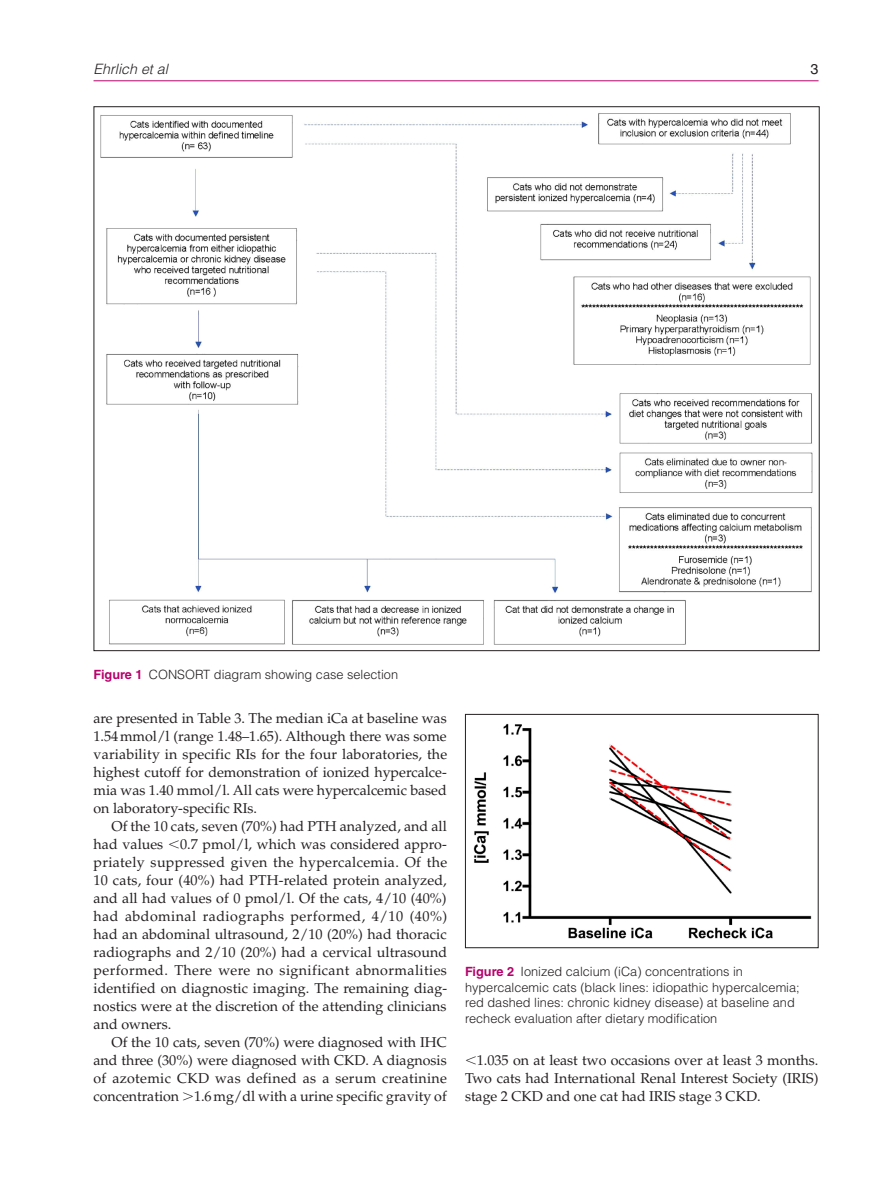
<style>
.page{position:relative;width:893px;height:1191px;background:#fff}
.page>*{position:absolute;margin:0;border:0;box-sizing:border-box;transform-origin:0 0}
.t1{font:14.25px/18px "Palatino LT Std";letter-spacing:-.005em;color:#231f20;text-align:justify}
.t2{font:italic 300 14.25px "Helvetica LT Std";color:#231f20}
.t3{font:14.25px "Helvetica LT Std";color:#231f20}
.t4{font:300 12.75px/15.8px "Helvetica LT Std";color:#231f20}
.s1{font-weight:700;color:#b6036c}
</style>
<div class="page">
<hr style="left:94px;top:80px;width:725px;height:1px;background:#b6036c">
<img style="left:100px;top:113px;width:713px;height:532px">
<img style="left:473px;top:723px;width:339px;height:216px">
<div style="left:465px;top:714px;width:354px;height:234px;border:1px solid #231f20"></div>
<p class="t2" style="left:94px;top:60px;width:76px">Ehrlich et al</p>
<p class="t3" style="left:811px;top:61px;width:9px">3</p>
<p class="t4" style="left:94px;top:666px;width:306px"><span class="s1">Figure 1</span> CONSORT diagram showing case selection</p>
<p class="t1" style="left:94px;top:709px;width:355px">are presented in Table 3. The median iCa at baseline was 1.54mmol/l (range 1.48–1.65). Although there was some variability in specific RIs for the four laboratories, the highest cutoff for demonstration of ionized hypercalce&shy;mia was 1.40 mmol/l. All cats were hypercalcemic based on laboratory-specific RIs.</p>
<p class="t1" style="left:94px;top:817px;width:355px;text-indent:18px">Of the 10 cats, seven (70%) had PTH analyzed, and all had values 0.7 pmol/l, which was considered appro&shy;priately suppressed given the hypercalcemia. Of the 10 cats, four (40%) had PTH-related protein analyzed, and all had values of 0 pmol/l. Of the cats, 4/10 (40%) had abdominal radiographs performed, 4/10 (40%) had an abdominal ultrasound, 2/10 (20%) had thoracic radiographs and 2/10 (20%) had a cervical ultrasound performed. There were no significant abnormalities identified on diagnostic imaging. The remaining diag&shy;nostics were at the discretion of the attending clinicians and owners.</p>
<p class="t1" style="left:94px;top:1033px;width:355px;text-indent:18px">Of the 10 cats, seven (70%) were diagnosed with IHC and three (30%) were diagnosed with CKD. A diagnosis of azotemic CKD was defined as a serum creatinine concentration 1.6mg/dl with a urine specific gravity of</p>
<p class="t4" style="left:465px;top:963px;width:336px"><span class="s1">Figure 2</span> Ionized calcium (iCa) concentrations in hypercalcemic cats (black lines: idiopathic hypercalcemia; red dashed lines: chronic kidney disease) at baseline and recheck evaluation after dietary modification</p>
<p class="t1" style="left:465px;top:1051px;width:355px;text-indent:12px">1.035 on at least two occasions over at least 3 months.<br>Two cats had International Renal Interest Society (IRIS) stage 2 CKD and one cat had IRIS stage 3 CKD.</p>
</div>
